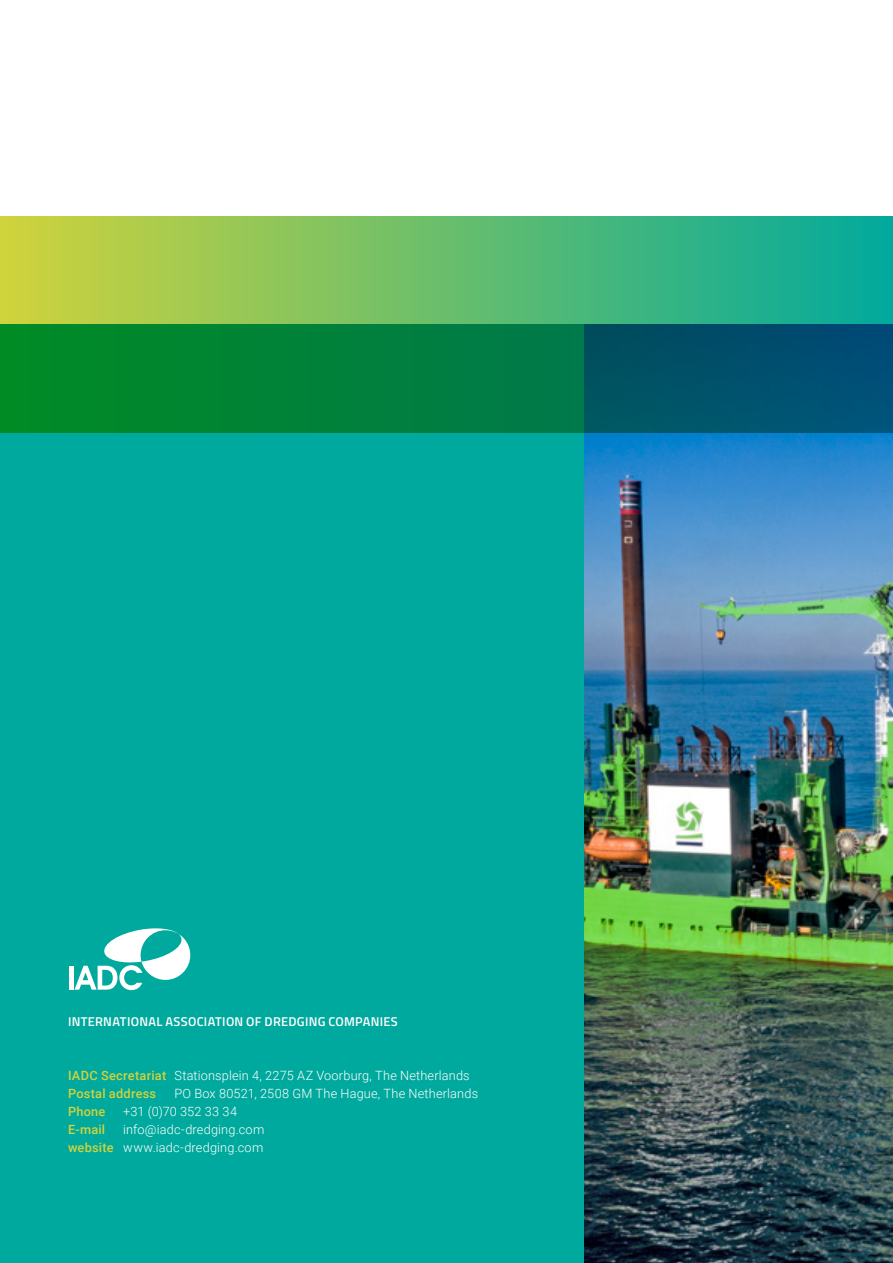
<style>
.page{position:relative;width:893px;height:1263px;background:#fff}
.page>*{position:absolute;margin:0;border:0;box-sizing:border-box;transform-origin:0 0}
.t1{font:300 12.75px/18px "Roboto";letter-spacing:.015em;color:#fff}
.t2{font:600 12.75px "Titillium Web";letter-spacing:.02em;color:#fff}
.t3{font:500 12.75px "Roboto";letter-spacing:.02em;color:#d1d33b}
.s1{font-weight:500;color:#d1d33b}
</style>
<div class="page">
<img style="left:584px;top:432px;width:309px;height:831px">
<div style="left:0;top:324px;width:584px;height:939px;background:#00a99d"></div>
<svg style="left:0;top:216px;width:893px;height:216px;background:#34975a"></svg>
<div style="left:69px;top:966px;width:5px;height:24px;background:#fff"></div>
<svg style="left:74px;top:928px;width:116px;height:62px"></svg>
<p class="t2" style="left:68px;top:1012px;width:331px">INTERNATIONAL ASSOCIATION OF DREDGING COMPANIES</p>
<p class="t1" style="left:68px;top:1066px;width:403px"><span class="s1">IADC Secretariat</span> Stationsplein 4, 2275 AZ Voorburg, The Netherlands<br><span class="s1">Postal address</span></p>
<p class="t1" style="left:174px;top:1084px;width:305px">PO Box 80521, 2508 GM The Hague, The Netherlands</p>
<p class="t3" style="left:68px;top:1103px;width:39px">Phone</p>
<p class="t1" style="left:123px;top:1102px;width:115px">+31 (0)70 352 33 34</p>
<p class="t3" style="left:68px;top:1121px;width:39px">E-mail</p>
<p class="t1" style="left:68px;top:1120px;width:198px;text-align:right">info@iadc-dredging.com<br><span class="s1">website</span> www.iadc-dredging.com</p>
</div>
